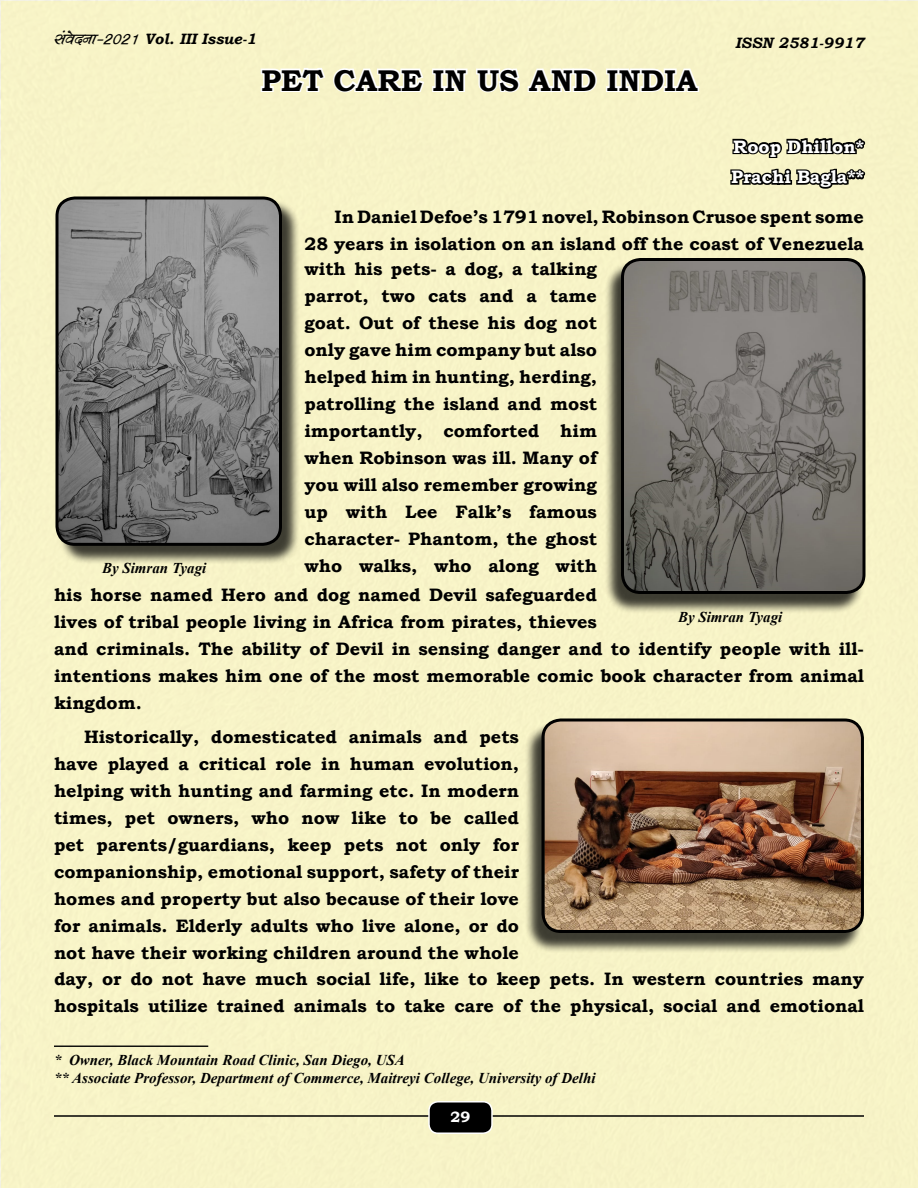
<style>
.page{position:relative;width:918px;height:1188px;background:#fff}
.page>*{position:absolute;margin:0;border:0;box-sizing:border-box;transform-origin:0 0}
.Eng__Article_Heading{font:700 30px "Bookman Old Style";color:#000}
.English_Paragrah{font:700 18px/26.8px "Bookman Old Style";color:#000}
.English_Writer_Name{font:700 18px "Bookman Old Style";color:#fff}
.t1{font:italic 700 15px "Times New Roman";color:#000}
.t2{font:italic 700 15px "Bookman Old Style";color:#000}
.Eng__Article_Heading-2{font:700 15px "Bookman Old Style";color:#fff}
.s1{font-family:"Kruti Dev 500";font-weight:900;font-size:18px}
</style>
<div class="page">
<div style="left:2px;top:2px;width:916px;height:1186px;background:#f7f3c7"></div>
<svg style="left:260px;top:68px;width:208px;height:25px"></svg>
<svg style="left:476px;top:68px;width:121px;height:25px"></svg>
<svg style="left:606px;top:68px;width:94px;height:24px"></svg>
<svg style="left:730px;top:138px;width:136px;height:51px"></svg>
<hr style="left:54px;top:1046px;width:154px;height:1px;background:#000">
<div style="left:58px;top:199px;width:243px;height:365px;background:#000;opacity:.75"></div>
<img style="left:57px;top:199px;width:223px;height:345px">
<div style="left:56px;top:196px;width:226px;height:350px;border:3px solid #000;border-radius:18px"></div>
<div style="left:604px;top:262px;width:261px;height:352px;background:#000;opacity:.75"></div>
<img style="left:623px;top:262px;width:241px;height:329px">
<div style="left:621px;top:258px;width:245px;height:336px;border:3px solid #000;border-radius:18px"></div>
<div style="left:525px;top:722px;width:339px;height:231px;background:#000;opacity:.75"></div>
<img style="left:544px;top:722px;width:318px;height:210px">
<div style="left:542px;top:718px;width:322px;height:215px;border:3px solid #000;border-radius:18px"></div>
<hr style="left:54px;top:1115px;width:810px;height:2px;background:#000">
<div style="left:429px;top:1102px;width:63px;height:31px;background:#000;border-radius:9px"></div>
<div style="left:428px;top:1101px;width:65px;height:33px;border:2px solid #fff;border-radius:9px"></div>
<div style="left:430px;top:1111px;width:60px;height:12px;background:#000;border-radius:4px"></div>
<p class="t2" style="left:54px;top:28px;width:204px"><span class="s1">laosnuk&amp;2021</span> Vol. III Issue-1</p>
<p class="t2" style="left:735px;top:32px;width:130px">ISSN 2581-9917</p>
<p class="Eng__Article_Heading" style="left:261px;top:59px;width:438px">PET CARE IN US AND INDIA</p>
<p class="English_Writer_Name" style="left:733px;top:133px;width:132px">Roop Dhillon*</p>
<p class="English_Writer_Name" style="left:731px;top:164px;width:134px">Prachi Bagla**</p>
<p class="English_Paragrah" style="left:334px;top:203px;width:531px">In Daniel Defoe’s 1791 novel, Robinson Crusoe spent some</p>
<p class="English_Paragrah" style="left:304px;top:230px;width:561px">28 years in isolation on an island off the coast of Venezuela</p>
<p class="English_Paragrah" style="left:304px;top:256px;width:294px">with his pets- a dog, a talking</p>
<p class="English_Paragrah" style="left:304px;top:283px;width:294px">parrot, two cats and a tame</p>
<p class="English_Paragrah" style="left:304px;top:310px;width:294px">goat. Out of these his dog not</p>
<p class="English_Paragrah" style="left:304px;top:337px;width:294px">only gave him company but also</p>
<p class="English_Paragrah" style="left:304px;top:364px;width:294px">helped him in hunting, herding,</p>
<p class="English_Paragrah" style="left:304px;top:391px;width:294px">patrolling the island and most</p>
<p class="English_Paragrah" style="left:304px;top:418px;width:294px">importantly, comforted him</p>
<p class="English_Paragrah" style="left:304px;top:445px;width:294px">when Robinson was ill. Many of</p>
<p class="English_Paragrah" style="left:304px;top:472px;width:294px">you will also remember growing</p>
<p class="English_Paragrah" style="left:304px;top:499px;width:294px">up with Lee Falk’s famous</p>
<p class="English_Paragrah" style="left:304px;top:526px;width:294px">character- Phantom, the ghost</p>
<p class="English_Paragrah" style="left:304px;top:553px;width:294px">who walks, who along with</p>
<p class="English_Paragrah" style="left:54px;top:581px;width:544px">his horse named Hero and dog named Devil safeguarded</p>
<p class="English_Paragrah" style="left:54px;top:608px;width:545px">lives of tribal people living in Africa from pirates, thieves</p>
<p class="English_Paragrah" style="left:54px;top:635px;width:811px">and criminals. The ability of Devil in sensing danger and to identify people with ill-</p>
<p class="English_Paragrah" style="left:54px;top:662px;width:811px">intentions makes him one of the most memorable comic book character from animal</p>
<p class="English_Paragrah" style="left:54px;top:689px;width:89px">kingdom.</p>
<p class="English_Paragrah" style="left:54px;top:724px;width:812px;text-indent:30px">Historically, domesticated animals and pets<br>have played a critical role in human evolution,<br>helping with hunting and farming etc. In modern<br>times, pet owners, who now like to be called<br>pet parents/guardians, keep pets not only for<br>companionship, emotional support, safety of their<br>homes and property but also because of their love<br>for animals. Elderly adults who live alone, or do<br>not have their working children around the whole<br>day, or do not have much social life, like to keep pets. In western countries many hospitals utilize trained animals to take care of the physical, social and emotional</p>
<p class="t1" style="left:102px;top:557px;width:106px">By Simran Tyagi</p>
<p class="t1" style="left:678px;top:607px;width:106px">By Simran Tyagi</p>
<p class="t1" style="left:54px;top:1049px;width:352px">* Owner, Black Mountain Road Clinic, San Diego, USA</p>
<p class="t1" style="left:54px;top:1067px;width:543px">** Associate Professor, Department of Commerce, Maitreyi College, University of Delhi</p>
<p class="Eng__Article_Heading-2" style="left:451px;top:1106px;width:21px">29</p>
</div>
